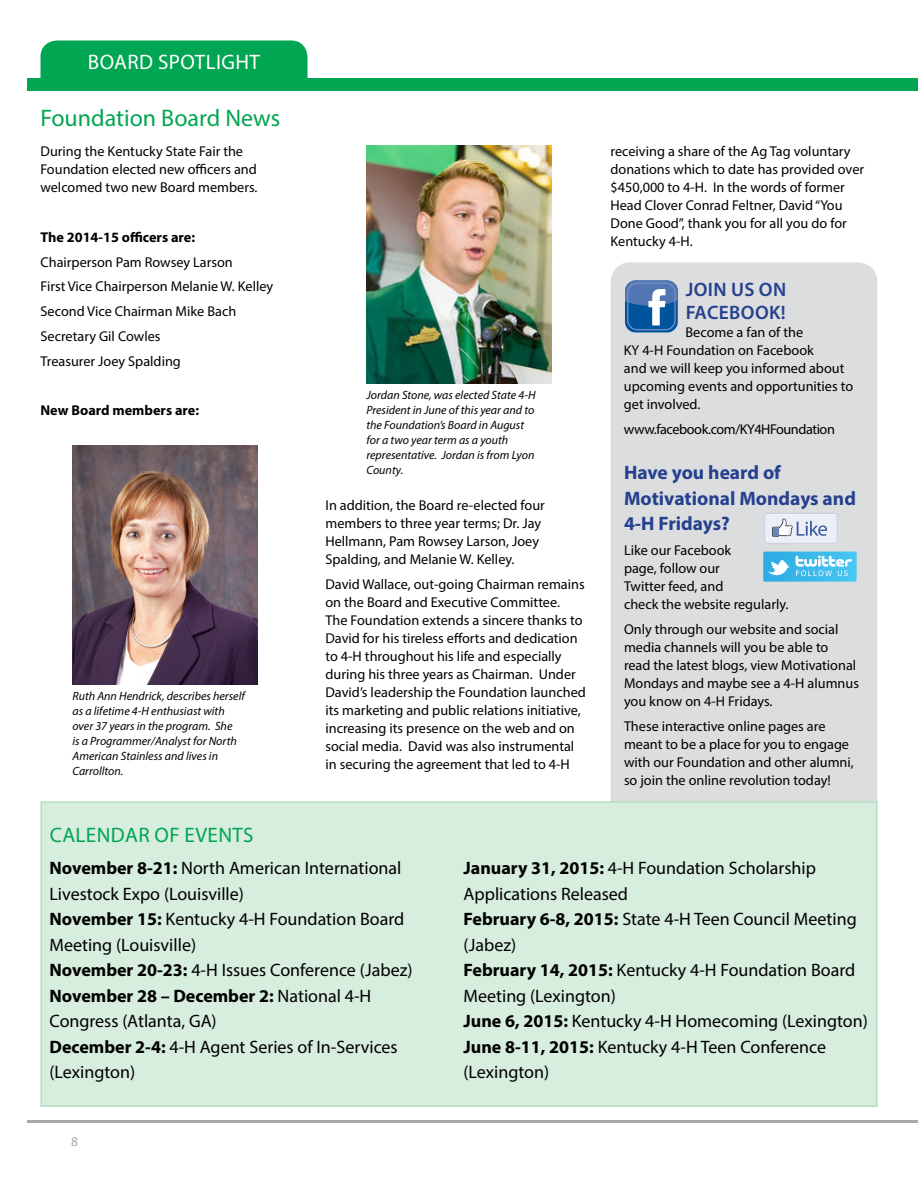
<style>
.page{position:relative;width:918px;height:1188px;background:#fff}
.page>*{position:absolute;margin:0;border:0;box-sizing:border-box;transform-origin:0 0}
.t1{font:24px "Myriad Pro";color:#00a651}
.t2{font:21px "Myriad Pro";letter-spacing:.02em;color:#00a651}
.t3{font:21px "Myriad Pro";letter-spacing:.02em;color:#fff}
.t4{font:700 19.5px/25.5px "Myriad Pro";color:#25408f}
.t5{font:600 19.5px/23.4px "Myriad Pro";letter-spacing:.02em;color:#25408f}
.t6{font:18px/25.5px "Myriad Pro";color:#000}
.t7{font:14.25px/18px "Myriad Pro";color:#000}
.t8{font:700 14.25px "Myriad Pro";color:#000}
.t9{font:14.25px "Myriad Pro";letter-spacing:-.03em;color:#000}
.t10{font:13.5px "Myriad Pro";color:#a7a9ac}
.t11{font:italic 12px/15px "Myriad Pro";color:#000}
.s1{font-weight:700}
</style>
<div class="page">
<div style="left:27px;top:78px;width:891px;height:13px;background:#00a651"></div>
<hr style="left:27px;top:1120px;width:891px;height:3px;background:#a7a9ac">
<div style="left:611px;top:262px;width:266px;height:539px;background:#dcddde"></div>
<svg style="left:625px;top:280px;width:53px;height:52px"></svg>
<svg style="left:625px;top:280px;width:53px;height:45px"></svg>
<div style="left:627px;top:283px;width:49px;height:47px;border:1px solid #7c92c5;border-radius:9px"></div>
<svg style="left:764px;top:513px;width:73px;height:31px"></svg>
<svg style="left:763px;top:552px;width:94px;height:30px"></svg>
<div style="left:40px;top:801px;width:838px;height:306px;background:#d7eddd;border:2px solid #b4ddc1"></div>
<div style="left:40px;top:40px;width:267px;height:38px;background:#00a651"></div>
<img style="left:366px;top:146px;width:186px;height:237px">
<img style="left:72px;top:446px;width:186px;height:238px">
<h2 class="t3" style="left:88px;top:49px;width:174px">BOARD SPOTLIGHT</h2>
<h1 class="t1" style="left:40px;top:103px;width:241px">Foundation Board News</h1>
<p class="t7" style="left:40px;top:142px;width:218px">During the Kentucky State Fair the<br>Foundation elected new officers and welcomed two new Board members.</p>
<p class="t8" style="left:40px;top:228px;width:156px">The 2014-15 officers are:</p>
<p class="t7" style="left:40px;top:249px;width:234px;line-height:24.8px">Chairperson Pam Rowsey Larson<br>First Vice Chairperson Melanie W. Kelley<br>Second Vice Chairman Mike Bach<br>Secretary Gil Cowles<br>Treasurer Joey Spalding</p>
<p class="t8" style="left:40px;top:401px;width:160px">New Board members are:</p>
<p class="t11" style="left:72px;top:688px;width:174px">Ruth Ann Hendrick, describes herself as a lifetime 4-H enthusiast with over 37 years in the program. She<br>is a Programmer/Analyst for North<br>American Stainless and lives in<br>Carrollton.</p>
<p class="t11" style="left:366px;top:387px;width:171px">Jordan Stone, was elected State 4-H<br>President in June of this year and to the Foundation’s Board in August for a two year term as a youth representative. Jordan is from Lyon<br>County.</p>
<p class="t7" style="left:326px;top:496px;width:221px">In addition, the Board re-elected four members to three year terms; Dr. Jay Hellmann, Pam Rowsey Larson, Joey Spalding, and Melanie W. Kelley.</p>
<p class="t7" style="left:326px;top:575px;width:262px">David Wallace, out-going Chairman remains on the Board and Executive Committee.<br>The Foundation extends a sincere thanks to David for his tireless efforts and dedication to 4-H throughout his life and especially during his three years as Chairman. Under David’s leadership the Foundation launched its marketing and public relations initiative, increasing its presence on the web and on social media. David was also instrumental in securing the agreement that led to 4-H</p>
<p class="t7" style="left:610px;top:142px;width:255px">receiving a share of the Ag Tag voluntary donations which to date has provided over $450,000 to 4-H. In the words of former Head Clover Conrad Feltner, David “You Done Good”, thank you for all you do for Kentucky 4-H.</p>
<h3 class="t5" style="left:686px;top:278px;width:102px">JOIN US ON<br>FACEBOOK!</h3>
<p class="t7" style="left:624px;top:323px;width:231px;text-indent:62px">Become a fan of the<br>KY 4-H Foundation on Facebook<br>and we will keep you informed about upcoming events and opportunities to get involved.</p>
<p class="t9" style="left:624px;top:420px;width:212px">www.facebook.com/KY4HFoundation</p>
<h3 class="t4" style="left:624px;top:459px;width:233px">Have you heard of<br>Motivational Mondays and<br>4-H Fridays?</h3>
<p class="t7" style="left:624px;top:541px;width:166px">Like our Facebook<br>page, follow our<br>Twitter feed, and<br>check the website regularly.</p>
<p class="t7" style="left:624px;top:620px;width:237px">Only through our website and social media channels will you be able to<br>read the latest blogs, view Motivational Mondays and maybe see a 4-H alumnus you know on 4-H Fridays.</p>
<p class="t7" style="left:624px;top:717px;width:231px">These interactive online pages are meant to be a place for you to engage with our Foundation and other alumni, so join the online revolution today!</p>
<h2 class="t2" style="left:50px;top:822px;width:205px">CALENDAR OF EVENTS</h2>
<p class="t6" style="left:50px;top:855px;width:365px"><span class="s1">November 8-21:</span> North American International Livestock Expo (Louisville)<br><span class="s1">November 15:</span> Kentucky 4-H Foundation Board Meeting (Louisville)<br><span class="s1">November 20-23:</span> 4-H Issues Conference (Jabez)<br><span class="s1">November 28 – December 2:</span> National 4-H Congress (Atlanta, GA)<br><span class="s1">December 2-4:</span> 4-H Agent Series of In-Services (Lexington)</p>
<p class="t6" style="left:464px;top:855px;width:406px"><span class="s1">January 31, 2015:</span> 4-H Foundation Scholarship Applications Released<br><span class="s1">February 6-8, 2015:</span> State 4-H Teen Council Meeting (Jabez)<br><span class="s1">February 14, 2015:</span> Kentucky 4-H Foundation Board Meeting (Lexington)<br><span class="s1">June 6, 2015:</span> Kentucky 4-H Homecoming (Lexington)<br><span class="s1">June 8-11, 2015:</span> Kentucky 4-H Teen Conference (Lexington)</p>
<p class="t10" style="left:71px;top:1133px;width:8px">8</p>
</div>
